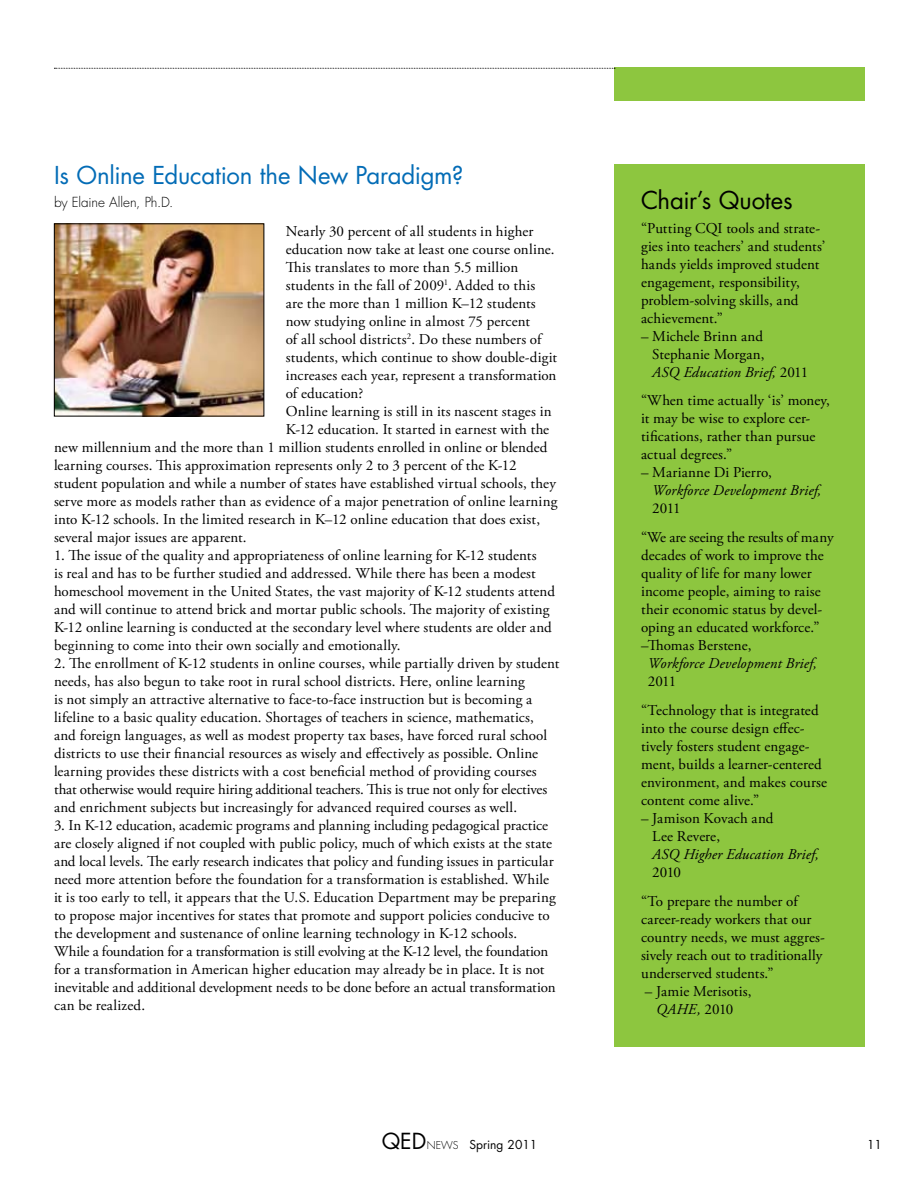
<style>
.page{position:relative;width:918px;height:1188px;background:#fff}
.page>*{position:absolute;margin:0;border:0;box-sizing:border-box;transform-origin:0 0}
.t1{font:24px "Futura Std";letter-spacing:-.015em;color:#036cb6}
.t2{font:24px "Futura Std";letter-spacing:-.005em;color:#000}
.t3{font:15px/18px "Adobe Garamond Pro";letter-spacing:.005em;color:#000}
.t4{font:italic 15px "Adobe Garamond Pro";letter-spacing:.005em;color:#000}
.t5{font:300 13.5px "Futura Std";color:#000}
.t6{font:12px "Futura Std";color:#000}
.s1{font-style:italic}
.s2{font-size:21.6px}
.s3{font-weight:300;font-size:10.65px}
</style>
<div class="page">
<div style="left:615px;top:68px;width:250px;height:33px;background:#8dc63f"></div>
<svg style="left:54px;top:68px;width:561px;height:1px"></svg>
<div style="left:615px;top:164px;width:250px;height:883px;background:#8dc63f"></div>
<img style="left:56px;top:225px;width:206px;height:189px">
<div style="left:54px;top:223px;width:210px;height:193px;border:1px solid #000"></div>
<h1 class="t1" style="left:54px;top:160px;width:411px">is online Education the new Paradigm?</h1>
<p class="t5" style="left:54px;top:194px;width:121px">by Elaine Allen, Ph.D.</p>
<p class="t3" style="left:286px;top:223px;width:249px">Nearly 30 percent of all students in higher</p>
<p class="t3" style="left:286px;top:241px;width:270px">education now take at least one course online.</p>
<p class="t3" style="left:286px;top:259px;width:234px">This translates to more than 5.5 million</p>
<p class="t3" style="left:286px;top:277px;width:251px">students in the fall of 2009<sup>1</sup>. Added to this</p>
<p class="t3" style="left:286px;top:295px;width:251px">are the more than 1 million K–12 students</p>
<p class="t3" style="left:286px;top:313px;width:246px">now studying online in almost 75 percent</p>
<p class="t3" style="left:286px;top:331px;width:257px">of all school districts<sup>2</sup>. Do these numbers of</p>
<p class="t3" style="left:286px;top:349px;width:273px">students, which continue to show double-digit</p>
<p class="t3" style="left:286px;top:367px;width:272px">increases each year, represent a transformation</p>
<p class="t3" style="left:286px;top:385px;width:79px">of education?</p>
<p class="t3" style="left:286px;top:403px;width:267px">Online learning is still in its nascent stages in</p>
<p class="t3" style="left:286px;top:421px;width:265px">K-12 education. It started in earnest with the</p>
<p class="t3" style="left:54px;top:439px;width:495px">new millennium and the more than 1 million students enrolled in online or blended</p>
<p class="t3" style="left:54px;top:457px;width:464px">learning courses. This approximation represents only 2 to 3 percent of the K-12</p>
<p class="t3" style="left:54px;top:475px;width:503px">student population and while a number of states have established virtual schools, they</p>
<p class="t3" style="left:54px;top:493px;width:505px">serve more as models rather than as evidence of a major penetration of online learning</p>
<p class="t3" style="left:54px;top:511px;width:488px">into K-12 schools. In the limited research in K–12 online education that does exist,</p>
<p class="t3" style="left:54px;top:529px;width:194px">several major issues are apparent.</p>
<p class="t3" style="left:54px;top:547px;width:503px">1. The issue of the quality and appropriateness of online learning for K-12 students<br>is real and has to be further studied and addressed. While there has been a modest homeschool movement in the United States, the vast majority of K-12 students attend and will continue to attend brick and mortar public schools. The majority of existing K-12 online learning is conducted at the secondary level where students are older and beginning to come into their own socially and emotionally.</p>
<p class="t3" style="left:54px;top:655px;width:507px">2. The enrollment of K-12 students in online courses, while partially driven by student needs, has also begun to take root in rural school districts. Here, online learning<br>is not simply an attractive alternative to face-to-face instruction but is becoming a lifeline to a basic quality education. Shortages of teachers in science, mathematics, and foreign languages, as well as modest property tax bases, have forced rural school districts to use their financial resources as wisely and effectively as possible. Online learning provides these districts with a cost beneficial method of providing courses that otherwise would require hiring additional teachers. This is true not only for electives and enrichment subjects but increasingly for advanced required courses as well.</p>
<p class="t3" style="left:54px;top:817px;width:503px">3. In K-12 education, academic programs and planning including pedagogical practice are closely aligned if not coupled with public policy, much of which exists at the state and local levels. The early research indicates that policy and funding issues in particular need more attention before the foundation for a transformation is established. While it is too early to tell, it appears that the U.S. Education Department may be preparing to propose major incentives for states that promote and support policies conducive to the development and sustenance of online learning technology in K-12 schools.<br>While a foundation for a transformation is still evolving at the K-12 level, the foundation for a transformation in American higher education may already be in place. It is not inevitable and additional development needs to be done before an actual transformation can be realized.</p>
<h1 class="t2" style="left:641px;top:185px;width:153px">Chair’s Quotes</h1>
<p class="t3" style="left:641px;top:219px;width:186px">“Putting CQI tools and strate&shy;gies into teachers’ and students’ hands yields improved student engagement, responsibility, problem-solving skills, and achievement.”</p>
<p class="t3" style="left:652px;top:327px;width:157px;text-indent:-11px">– Michele Brinn and<br>Stephanie Morgan,<br><span class="s1">ASQ Education Brief,</span> 2011</p>
<p class="t3" style="left:641px;top:392px;width:190px">“When time actually ‘is’ money, it may be wise to explore cer&shy;tifications, rather than pursue actual degrees.”</p>
<p class="t3" style="left:641px;top:464px;width:132px">– Marianne Di Pierro,</p>
<p class="t4" style="left:652px;top:482px;width:170px">Workforce Development Brief,</p>
<p class="t3" style="left:641px;top:495px;width:194px;line-height:28.8px;text-indent:11px">2011<br>“We are seeing the results of many</p>
<p class="t3" style="left:641px;top:547px;width:184px">decades of work to improve the quality of life for many lower income people, aiming to raise their economic status by devel&shy;oping an educated workforce.”</p>
<p class="t3" style="left:641px;top:637px;width:112px">– Thomas Berstene,</p>
<p class="t4" style="left:648px;top:654px;width:170px">Workforce Development Brief,</p>
<p class="t3" style="left:641px;top:668px;width:179px;line-height:28.8px;text-indent:7px">2011<br>“Technology that is integrated</p>
<p class="t3" style="left:641px;top:720px;width:188px">into the course design effec&shy;tively fosters student engage&shy;ment, builds a learner-centered environment, and makes course content come alive.”</p>
<p class="t3" style="left:652px;top:810px;width:123px;text-indent:-11px">– Jamison Kovach and<br>Lee Revere,</p>
<p class="t4" style="left:652px;top:845px;width:168px">ASQ Higher Education Brief,</p>
<p class="t3" style="left:641px;top:858px;width:158px;line-height:28.8px;text-indent:11px">2010<br>“To prepare the number of</p>
<p class="t3" style="left:641px;top:911px;width:185px">career-ready workers that our country needs, we must aggres&shy;sively reach out to traditionally underserved students.”</p>
<p class="t3" style="left:645px;top:983px;width:108px;text-align:center">– Jamie Merisotis,<br><span class="s1">QAHE,</span> 2010</p>
<p class="t6" style="left:382px;top:1137px;width:157px"><span class="s2">QED</span><span class="s3">NEWS</span> spring 2011</p>
<p class="t6" style="left:867px;top:1137px;width:16px">11</p>
</div>
